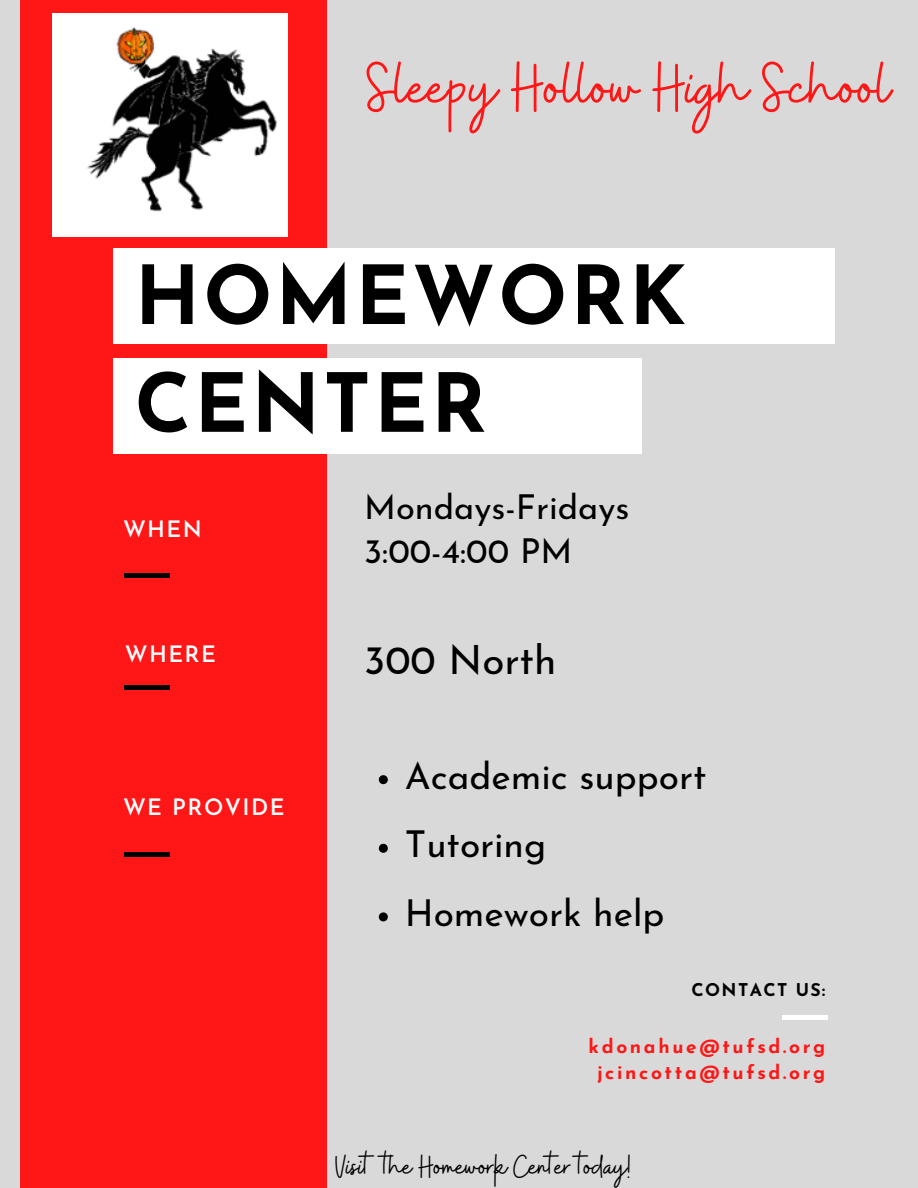
<style>
.page{position:relative;width:918px;height:1188px;background:#d9d9d9}
.page>*{position:absolute;margin:0;border:0;box-sizing:border-box;transform-origin:0 0}
.t1{font:700 81.15px/107.9px "Josefin Sans";letter-spacing:.035em;color:#000}
.t2{font:70.5px "Buffalo";color:#ff1616}
.t3{font:40.35px "Josefin Sans";color:#000}
.t4{font:37.05px "Josefin Sans";color:#000}
.t5{font:34.35px "Josefin Sans";color:#000}
.t6{font:32.55px "Buffalo";color:#000}
.t7{font:600 22.65px "Josefin Sans";color:#fff}
.t8{font:600 22.5px "Josefin Sans";letter-spacing:.065em;color:#fff}
.t9{font:700 19.2px "Josefin Sans";letter-spacing:.14em;color:#ff1616}
.t10{font:700 17.55px "Josefin Sans";letter-spacing:.08em;color:#000}
</style>
<div class="page">
<div style="left:20px;top:0;width:306px;height:1188px;background:#ff1616"></div>
<hr style="left:125px;top:852px;width:45px;height:4px;background:#000">
<hr style="left:125px;top:686px;width:45px;height:4px;background:#000">
<hr style="left:125px;top:573px;width:45px;height:4px;background:#000">
<div style="left:113px;top:249px;width:722px;height:95px;background:#fff"></div>
<div style="left:113px;top:358px;width:529px;height:95px;background:#fff"></div>
<hr style="left:782px;top:1016px;width:45px;height:4px;background:#fff">
<img style="left:53px;top:14px;width:235px;height:222px">
<svg style="left:379px;top:775px;width:9px;height:9px"></svg>
<svg style="left:379px;top:844px;width:9px;height:9px"></svg>
<svg style="left:379px;top:912px;width:9px;height:9px"></svg>
<p class="t2" style="left:367px;top:42px;width:525px">Sleepy Hollow High School</p>
<p class="t1" style="left:135px;top:250px;width:553px">HOMEWORK<br>CENTER</p>
<p class="t7" style="left:123px;top:520px;width:80px">WHEN</p>
<p class="t8" style="left:125px;top:645px;width:93px">WHERE</p>
<p class="t8" style="left:123px;top:798px;width:163px">WE PROVIDE</p>
<p class="t5" style="left:364px;top:493px;width:267px">Mondays-Fridays</p>
<p class="t5" style="left:364px;top:537px;width:210px">3:00-4:00 PM</p>
<p class="t3" style="left:364px;top:643px;width:194px">300 North</p>
<p class="t4" style="left:405px;top:761px;width:303px">Academic support</p>
<p class="t4" style="left:405px;top:830px;width:143px">Tutoring</p>
<p class="t4" style="left:405px;top:898px;width:261px">Homework help</p>
<p class="t10" style="left:692px;top:983px;width:135px">CONTACT US:</p>
<p class="t9" style="left:589px;top:1038px;width:238px">kdonahue@tufsd.org</p>
<p class="t9" style="left:597px;top:1064px;width:230px">jcincotta@tufsd.org</p>
<p class="t6" style="left:336px;top:1145px;width:297px">Visit the Homework Center today!</p>
</div>
